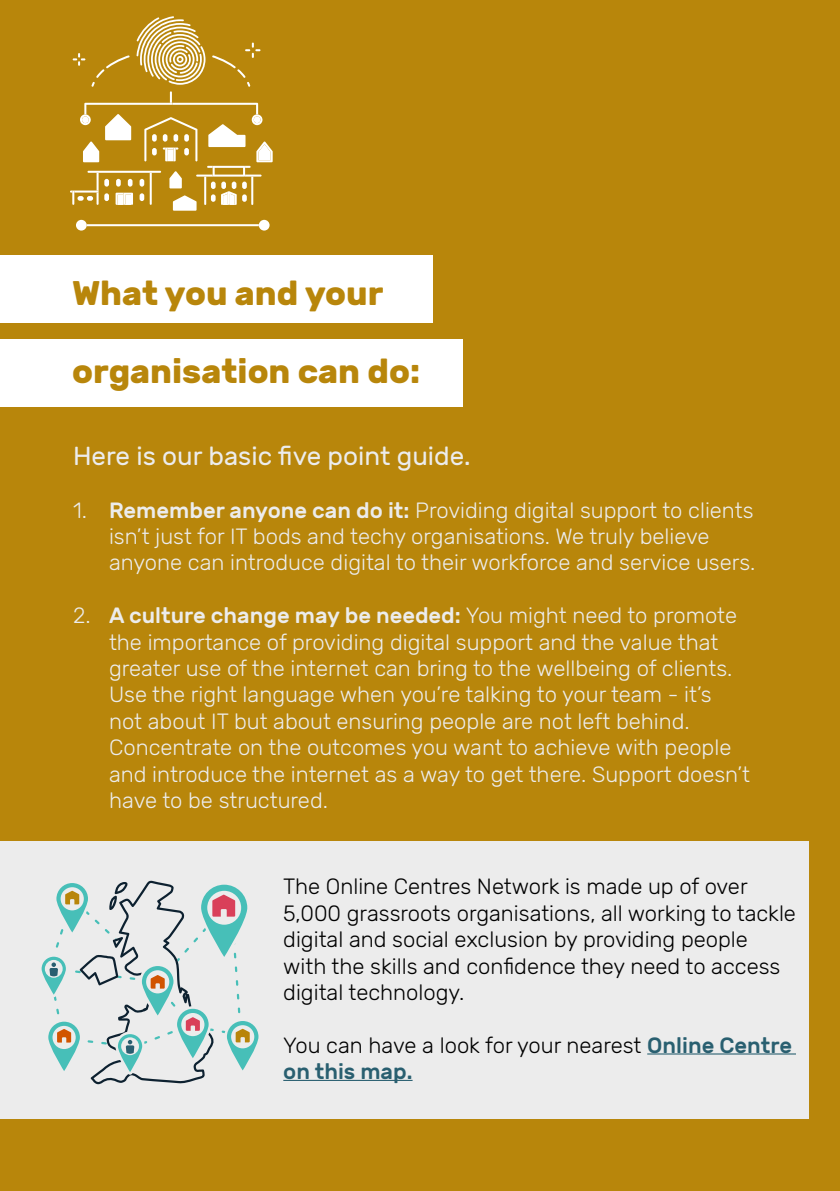
<style>
.page{position:relative;width:840px;height:1191px;background:#fff}
.page>*{position:absolute;margin:0;border:0;box-sizing:border-box;transform-origin:0 0}
.t1{font:700 34px "Rubik";color:#b8860b}
.t2{font:26px "Rubik";color:#ececec}
.t3{font:300 22px/26.4px "Rubik";color:#ececec}
.t4{font:300 22px/26.4px "Rubik";color:#000}
.s1{font-weight:500}
.s2{font-weight:500;color:#295f70}
</style>
<div class="page">
<div style="left:0;top:0;width:839px;height:1191px;background:#b8860b"></div>
<div style="left:0;top:255px;width:432px;height:67px;background:#fff"></div>
<div style="left:0;top:840px;width:808px;height:278px;background:#ececec"></div>
<hr style="left:647px;top:1053px;width:148px;height:1px;background:#295f70">
<hr style="left:283px;top:1079px;width:129px;height:2px;background:#295f70">
<svg style="left:42px;top:880px;width:216px;height:204px"></svg>
<div style="left:0;top:339px;width:462px;height:67px;background:#fff"></div>
<svg style="left:76px;top:220px;width:193px;height:11px"></svg>
<svg style="left:70px;top:16px;width:202px;height:195px"></svg>
<h1 class="t1" style="left:72px;top:273px;width:313px">What you and your</h1>
<h1 class="t1" style="left:72px;top:351px;width:349px">organisation can do:</h1>
<p class="t2" style="left:73px;top:441px;width:399px">Here is our basic five point guide.</p>
<p class="t3" style="left:109px;top:497px;width:647px;text-indent:-36px">1. <span class="s1">Remember anyone can do it:</span> Providing digital support to clients isn’t just for IT bods and techy organisations. We truly believe anyone can introduce digital to their workforce and service users.</p>
<p class="t3" style="left:109px;top:603px;width:642px;text-indent:-36px">2. <span class="s1">A culture change may be needed:</span> You might need to promote the importance of providing digital support and the value that greater use of the internet can bring to the wellbeing of clients.<br>Use the right language when you’re talking to your team - it’s not about IT but about ensuring people are not left behind.<br>Concentrate on the outcomes you want to achieve with people and introduce the internet as a way to get there. Support doesn’t have to be structured.</p>
<p class="t4" style="left:283px;top:874px;width:514px">The Online Centres Network is made up of over 5,000 grassroots organisations, all working to tackle digital and social exclusion by providing people with the skills and confidence they need to access digital technology.</p>
<p class="t4" style="left:283px;top:1032px;width:510px">You can have a look for your nearest <span class="s2">Online Centre on this map.</span></p>
</div>
